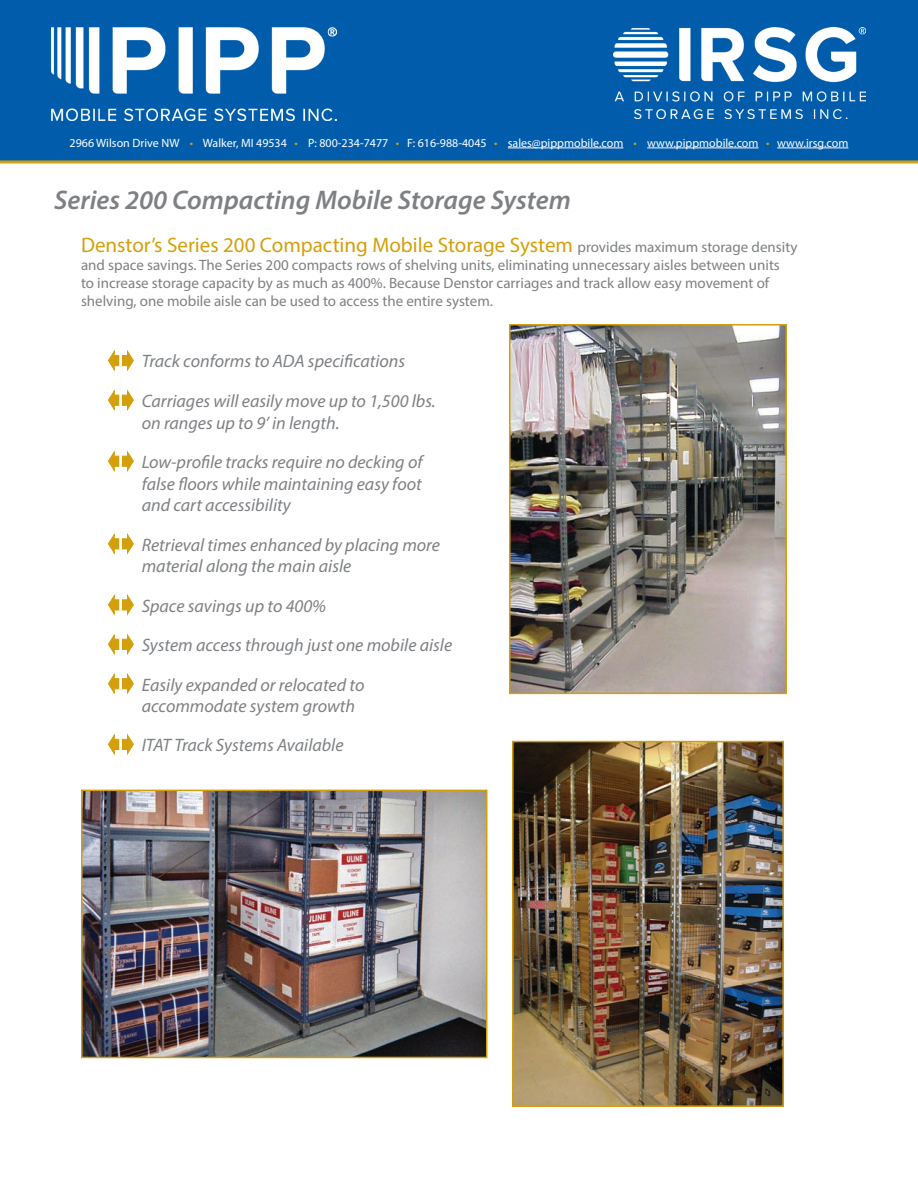
<style>
.page{position:relative;width:918px;height:1188px;background:#fff}
.page>*{position:absolute;margin:0;border:0;box-sizing:border-box;transform-origin:0 0}
.t1{font:italic 600 27px "Myriad Pro";color:#7e8083}
.t2{font:21px "Myriad Pro";color:#d49f0c}
.t3{font:italic 18px/21.6px "Myriad Pro";color:#7e8083}
.t4{font:15px/18px "Myriad Pro";color:#7e8083}
.t5{font:12px "Myriad Pro";color:#fff}
.s1{color:#d49f0c}
.s2{font-size:15px;color:#7e8083}
</style>
<div class="page">
<img style="left:84px;top:793px;width:401px;height:262px">
<div style="left:81px;top:790px;width:407px;height:268px;border:2px solid #d49f0c"></div>
<svg style="left:108px;top:351px;width:26px;height:19px"></svg>
<svg style="left:108px;top:391px;width:26px;height:19px"></svg>
<svg style="left:108px;top:674px;width:26px;height:20px"></svg>
<svg style="left:108px;top:635px;width:26px;height:19px"></svg>
<svg style="left:108px;top:595px;width:26px;height:20px"></svg>
<svg style="left:108px;top:534px;width:26px;height:20px"></svg>
<svg style="left:108px;top:452px;width:26px;height:19px"></svg>
<img style="left:512px;top:327px;width:272px;height:364px">
<div style="left:509px;top:324px;width:278px;height:370px;border:2px solid #d49f0c"></div>
<img style="left:515px;top:744px;width:266px;height:360px">
<div style="left:512px;top:741px;width:272px;height:366px;border:2px solid #d49f0c"></div>
<svg style="left:108px;top:735px;width:26px;height:19px"></svg>
<div style="left:0;top:0;width:918px;height:162px;background:#015dab"></div>
<svg style="left:0;top:160px;width:918px;height:4px;background:#bea23e"></svg>
<hr style="left:508px;top:148px;width:115px;height:1px;background:#fff">
<hr style="left:647px;top:148px;width:112px;height:1px;background:#fff">
<hr style="left:777px;top:148px;width:71px;height:1px;background:#fff">
<img style="left:51px;top:27px;width:286px;height:93px">
<img style="left:614px;top:27px;width:252px;height:92px">
<p class="t5" style="left:70px;top:135px;width:780px">2966 Wilson Drive NW <span class="s1">•</span> Walker, MI 49534 <span class="s1">•</span> P: 800-234-7477 <span class="s1">•</span> F: 616-988-4045 <span class="s1">•</span> sales@pippmobile.com <span class="s1">•</span> www.pippmobile.com <span class="s1">•</span> www.irsg.com</p>
<h1 class="t1" style="left:54px;top:183px;width:518px">Series 200 Compacting Mobile Storage System</h1>
<p class="t2" style="left:81px;top:232px;width:718px">Denstor’s Series 200 Compacting Mobile Storage System <span class="s2">provides maximum storage density</span></p>
<p class="t4" style="left:81px;top:256px;width:700px">and space savings. The Series 200 compacts rows of shelving units, eliminating unnecessary aisles between units to increase storage capacity by as much as 400%. Because Denstor carriages and track allow easy movement of shelving, one mobile aisle can be used to access the entire system.</p>
<p class="t3" style="left:142px;top:341px;width:295px;line-height:39.6px">Track conforms to ADA specifications<br>Carriages will easily move up to 1,500 lbs.</p>
<p class="t3" style="left:142px;top:411px;width:199px">on ranges up to 9’ in length.</p>
<p class="t3" style="left:142px;top:451px;width:282px;text-align:justify">Low-profile tracks require no decking of false floors while maintaining easy foot and cart accessibility</p>
<p class="t3" style="left:142px;top:533px;width:300px">Retrieval times enhanced by placing more material along the main aisle</p>
<p class="t3" style="left:142px;top:586px;width:312px;line-height:39.5px">Space savings up to 400%<br>System access through just one mobile aisle<br>Easily expanded or relocated to</p>
<p class="t3" style="left:142px;top:695px;width:215px">accommodate system growth</p>
<p class="t3" style="left:142px;top:734px;width:203px">ITAT Track Systems Available</p>
</div>
